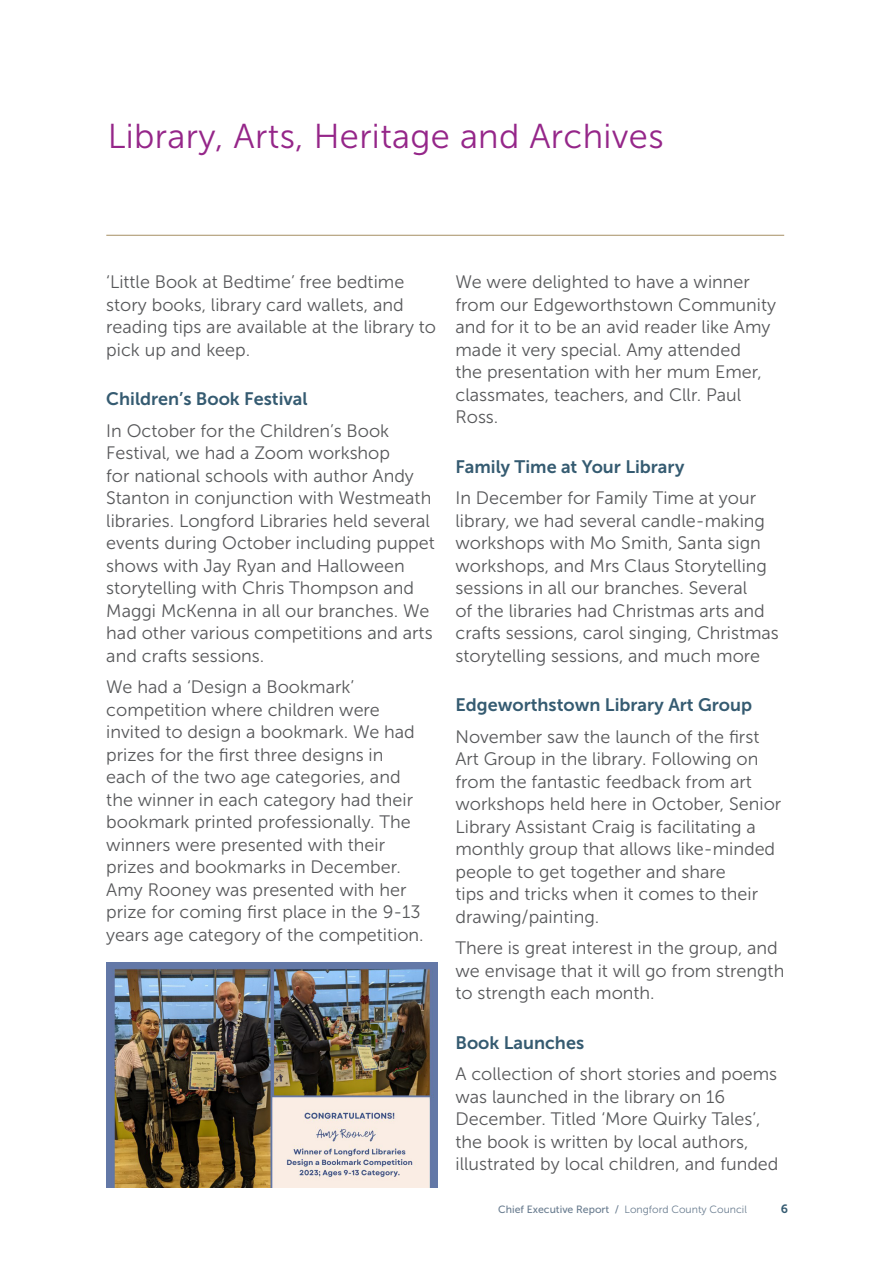
<style>
.page{position:relative;width:893px;height:1263px;background:#fff}
.page>*{position:absolute;margin:0;border:0;box-sizing:border-box;transform-origin:0 0}
.t1{font:34.5px "Museo Sans 300";letter-spacing:.01em;color:#952689}
.Text{font:18px/22.5px "Museo Sans 300";color:#57585a}
.Sub_Heading_b{font:18px "Museo Sans 700";color:#355b71}
.t2{font:12px "Museo Sans 700";color:#355b71}
.t3{font:10.5px "Museo Sans 500";color:#6a7d90}
.s1{font-family:"Museo Sans 300"}
</style>
<div class="page">
<hr style="left:106px;top:235px;width:678px;height:1px;background:#a68f64">
<img style="left:106px;top:962px;width:331px;height:225px">
<h1 class="t1" style="left:108px;top:117px;width:557px">Library, Arts, Heritage and Archives</h1>
<p class="Text" style="left:106px;top:271px;width:331px">‘Little Book at Bedtime’ free bedtime story books, library card wallets, and reading tips are available at the library to pick up and keep.</p>
<p class="Sub_Heading_b" style="left:106px;top:389px;width:203px">Children’s Book Festival</p>
<p class="Text" style="left:106px;top:419px;width:330px">In October for the Children’s Book Festival, we had a Zoom workshop<br>for national schools with author Andy Stanton in conjunction with Westmeath libraries. Longford Libraries held several events during October including puppet shows with Jay Ryan and Halloween storytelling with Chris Thompson and Maggi McKenna in all our branches. We had other various competitions and arts and crafts sessions.</p>
<p class="Text" style="left:106px;top:676px;width:319px">We had a ‘Design a Bookmark’ competition where children were invited to design a bookmark. We had prizes for the first three designs in each of the two age categories, and the winner in each category had their bookmark printed professionally. The winners were presented with their prizes and bookmarks in December.<br>Amy Rooney was presented with her prize for coming first place in the 9-13 years age category of the competition.</p>
<p class="Text" style="left:455px;top:271px;width:322px">We were delighted to have a winner from our Edgeworthstown Community and for it to be an avid reader like Amy made it very special. Amy attended<br>the presentation with her mum Emer, classmates, teachers, and Cllr. Paul<br>Ross.</p>
<p class="Sub_Heading_b" style="left:455px;top:456px;width:230px">Family Time at Your Library</p>
<p class="Text" style="left:455px;top:487px;width:325px">In December for Family Time at your library, we had several candle-making workshops with Mo Smith, Santa sign workshops, and Mrs Claus Storytelling sessions in all our branches. Several<br>of the libraries had Christmas arts and crafts sessions, carol singing, Christmas storytelling sessions, and much more</p>
<p class="Sub_Heading_b" style="left:455px;top:695px;width:298px">Edgeworthstown Library Art Group</p>
<p class="Text" style="left:455px;top:725px;width:327px">November saw the launch of the first Art Group in the library. Following on from the fantastic feedback from art workshops held here in October, Senior Library Assistant Craig is facilitating a monthly group that allows like-minded people to get together and share<br>tips and tricks when it comes to their drawing/painting.</p>
<p class="Text" style="left:455px;top:937px;width:330px">There is great interest in the group, and we envisage that it will go from strength to strength each month.</p>
<p class="Sub_Heading_b" style="left:455px;top:1032px;width:130px">Book Launches</p>
<p class="Text" style="left:455px;top:1063px;width:324px">A collection of short stories and poems was launched in the library on 16<br>December. Titled ‘More Quirky Tales’, the book is written by local authors, illustrated by local children, and funded</p>
<p class="t3" style="left:498px;top:1204px;width:250px">Chief Executive Report / <span class="s1">Longford County Council</span></p>
<p class="t2" style="left:781px;top:1202px;width:9px">6</p>
</div>
